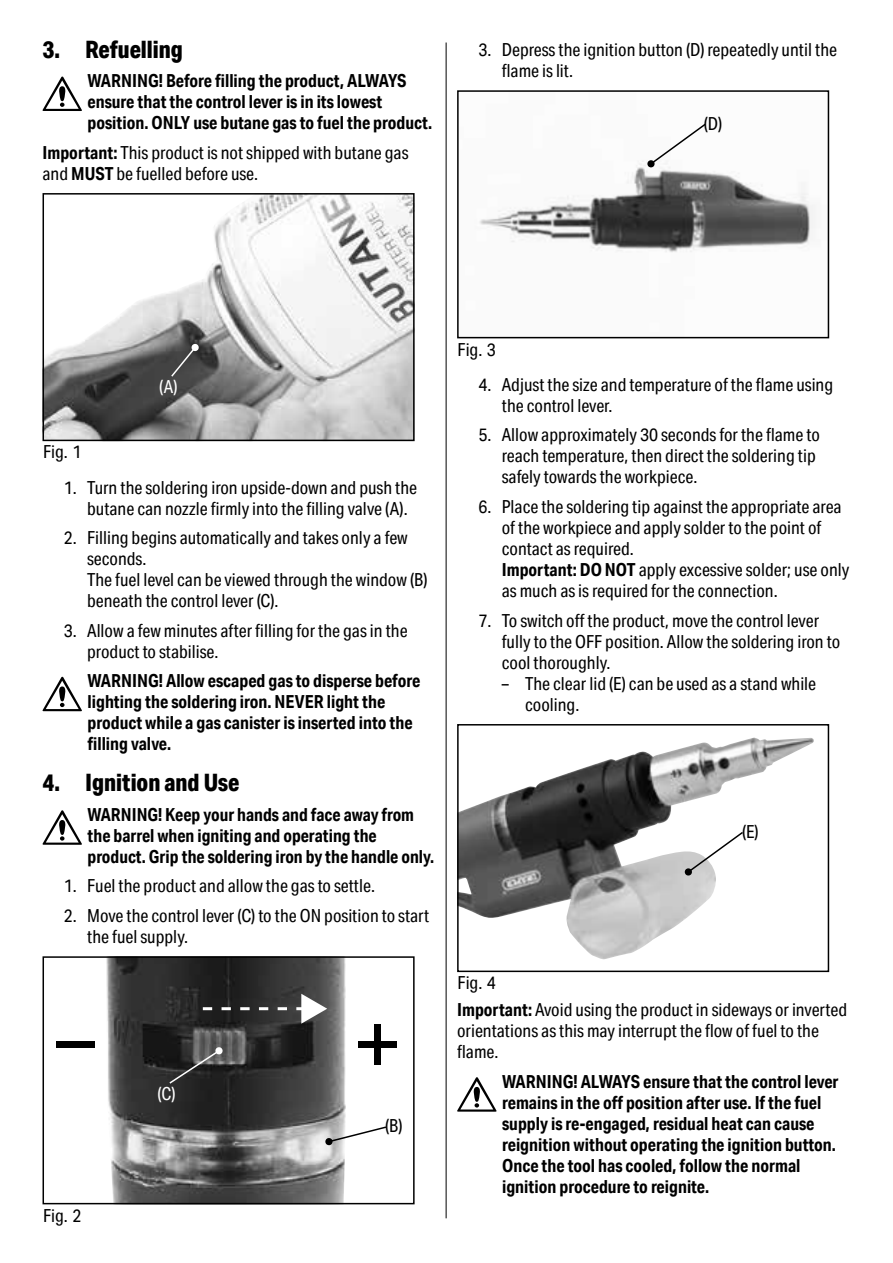
<style>
.page{position:relative;width:893px;height:1263px;background:#fff}
.page>*{position:absolute;margin:0;border:0;box-sizing:border-box;transform-origin:0 0}
.t1{font:800 24px "Aktiv Grotesk Cd";color:#000}
.t2{font:18px/21px "Aktiv Grotesk Cd";color:#000}
.t3{font:700 18px/21px "Aktiv Grotesk Cd";color:#000}
.t4{font:18px "Aktiv Grotesk Cd";color:#fff}
.s1{font-weight:700}
</style>
<div class="page">
<svg style="left:43px;top:77px;width:39px;height:34px"></svg>
<img style="left:46px;top:196px;width:366px;height:242px">
<div style="left:43px;top:193px;width:372px;height:248px;border:2px solid #000"></div>
<svg style="left:170px;top:343px;width:29px;height:35px"></svg>
<svg style="left:43px;top:677px;width:39px;height:34px"></svg>
<svg style="left:43px;top:810px;width:39px;height:35px"></svg>
<img style="left:106px;top:959px;width:240px;height:242px">
<div style="left:43px;top:956px;width:372px;height:248px;border:2px solid #000"></div>
<svg style="left:168px;top:1047px;width:55px;height:38px;background:#3e3e3e"></svg>
<svg style="left:325px;top:1125px;width:61px;height:21px"></svg>
<svg style="left:203px;top:994px;width:124px;height:30px;background:#4c4c4c"></svg>
<div style="left:56px;top:1041px;width:39px;height:7px;background:#000"></div>
<div style="left:358px;top:1041px;width:39px;height:7px;background:#000"></div>
<div style="left:374px;top:1024px;width:7px;height:40px;background:#000"></div>
<hr style="left:446px;top:43px;width:1px;height:1175px;background:#000">
<img style="left:479px;top:160px;width:336px;height:93px">
<div style="left:457px;top:90px;width:372px;height:248px;border:2px solid #000"></div>
<svg style="left:647px;top:123px;width:60px;height:45px"></svg>
<img style="left:460px;top:738px;width:354px;height:221px">
<div style="left:457px;top:724px;width:372px;height:248px;border:2px solid #000"></div>
<svg style="left:684px;top:830px;width:61px;height:46px"></svg>
<svg style="left:457px;top:1077px;width:40px;height:35px"></svg>
<h1 class="t1" style="left:43px;top:34px;width:142px">3. Refuelling</h1>
<p class="t3" style="left:88px;top:70px;width:346px">WARNING! Before filling the product, ALWAYS ensure that the control lever is in its lowest position. ONLY use butane gas to fuel the product.</p>
<p class="t2" style="left:43px;top:142px;width:367px"><span class="s1">Important:</span> This product is not shipped with butane gas and <span class="s1">MUST</span> be fuelled before use.</p>
<p class="t2" style="left:502px;top:39px;width:337px;text-indent:-23px">3. Depress the ignition button (D) repeatedly until the flame is lit.</p>
<p class="t2" style="left:704px;top:113px;width:20px">(D)</p>
<p class="t2" style="left:43px;top:441px;width:40px">Fig. 1</p>
<p class="t4" style="left:159px;top:376px;width:20px">(A)</p>
<p class="t2" style="left:87px;top:477px;width:331px;text-indent:-23px">1. Turn the soldering iron upside-down and push the butane can nozzle firmly into the filling valve (A).</p>
<p class="t2" style="left:87px;top:527px;width:342px;text-indent:-23px">2. Filling begins automatically and takes only a few seconds.<br>The fuel level can be viewed through the window (B) beneath the control lever (C).</p>
<p class="t2" style="left:87px;top:620px;width:322px;text-indent:-23px">3. Allow a few minutes after filling for the gas in the product to stabilise.</p>
<p class="t3" style="left:88px;top:670px;width:334px">WARNING! Allow escaped gas to disperse before lighting the soldering iron. NEVER light the product while a gas canister is inserted into the filling valve.</p>
<h1 class="t1" style="left:43px;top:767px;width:198px">4. Ignition and Use</h1>
<p class="t3" style="left:88px;top:804px;width:348px">WARNING! Keep your hands and face away from the barrel when igniting and operating the product. Grip the soldering iron by the handle only.</p>
<p class="t2" style="left:64px;top:875px;width:313px">1. Fuel the product and allow the gas to settle.</p>
<p class="t2" style="left:87px;top:905px;width:344px;text-indent:-23px">2. Move the control lever (C) to the ON position to start the fuel supply.</p>
<p class="t2" style="left:43px;top:1205px;width:40px">Fig. 2</p>
<p class="t4" style="left:158px;top:1083px;width:19px">(C)</p>
<p class="t2" style="left:385px;top:1115px;width:19px">(B)</p>
<p class="t2" style="left:458px;top:339px;width:40px">Fig. 3</p>
<p class="t2" style="left:502px;top:374px;width:333px;text-indent:-23px">4. Adjust the size and temperature of the flame using the control lever.</p>
<p class="t2" style="left:502px;top:424px;width:320px;text-indent:-23px">5. Allow approximately 30 seconds for the flame to reach temperature, then direct the soldering tip safely towards the workpiece.</p>
<p class="t2" style="left:502px;top:496px;width:349px;text-indent:-23px">6. Place the soldering tip against the appropriate area of the workpiece and apply solder to the point of contact as required.<br><span class="s1">Important: DO NOT</span> apply excessive solder; use only as much as is required for the connection.</p>
<p class="t2" style="left:502px;top:609px;width:340px;text-indent:-23px">7. To switch off the product, move the control lever fully to the OFF position. Allow the soldering iron to cool thoroughly.</p>
<p class="t2" style="left:525px;top:672px;width:292px;text-indent:-23px">– The clear lid (E) can be used as a stand while cooling.</p>
<p class="t2" style="left:458px;top:972px;width:40px">Fig. 4</p>
<p class="t2" style="left:742px;top:821px;width:18px">(E)</p>
<p class="t2" style="left:457px;top:999px;width:392px"><span class="s1">Important:</span> Avoid using the product in sideways or inverted orientations as this may interrupt the flow of fuel to the flame.</p>
<p class="t3" style="left:502px;top:1070px;width:338px">WARNING! ALWAYS ensure that the control lever remains in the off position after use. If the fuel supply is re-engaged, residual heat can cause reignition without operating the ignition button.<br>Once the tool has cooled, follow the normal ignition procedure to reignite.</p>
</div>
